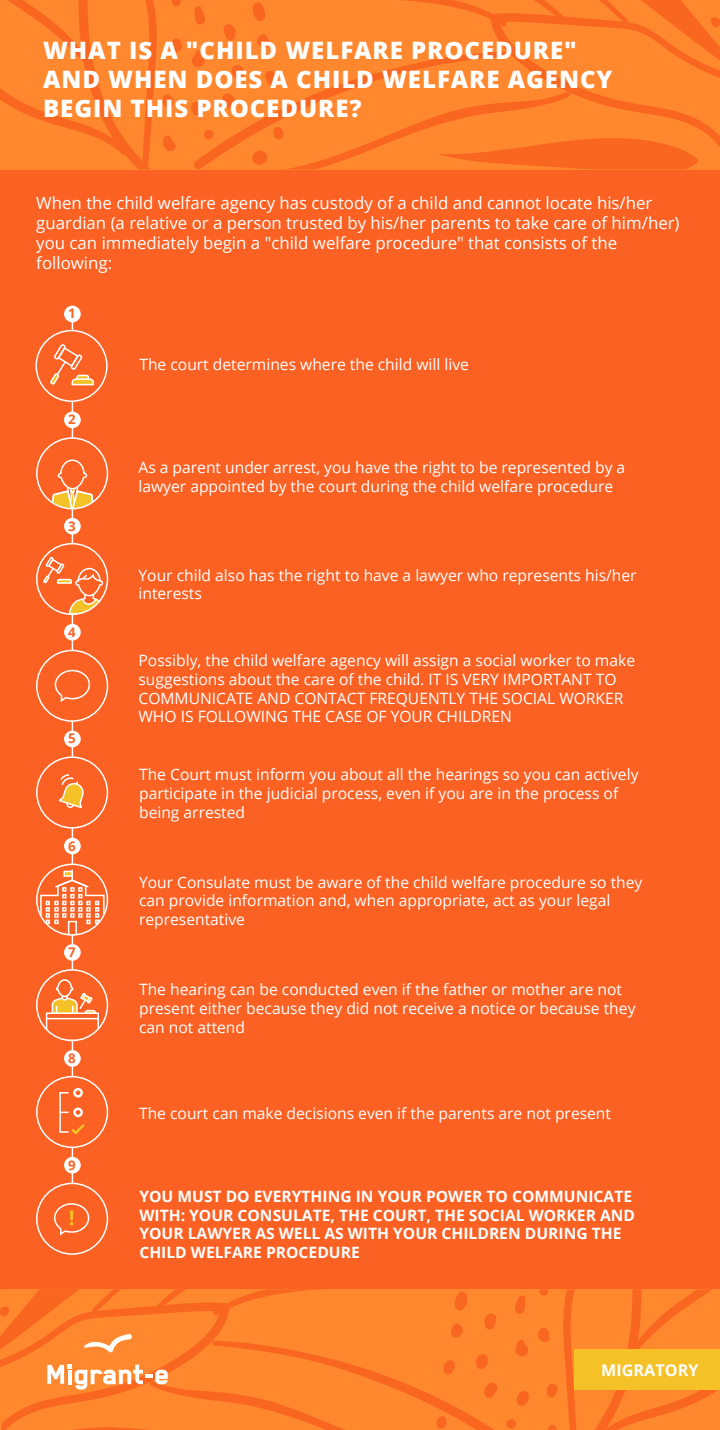
<style>
.page{position:relative;width:720px;height:1430px;background:#fff}
.page>*{position:absolute;margin:0;border:0;box-sizing:border-box;transform-origin:0 0}
.t1{font:800 24px/28.8px "Open Sans";letter-spacing:.04em;color:#fff}
.t2{font:16.83px/20.2px "Open Sans";color:#fff}
.t3{font:700 16.2px "Open Sans";color:#fff}
.t4{font:15.63px/18.8px "Open Sans";color:#fff}
.t5{font:700 15.63px/18.8px "Open Sans";color:#fff}
.t6{font:700 13.26px "Open Sans";color:#fc6124}
</style>
<div class="page">
<div style="left:0;top:0;width:720px;height:1351px;background:#fc6124"></div>
<svg style="left:191px;top:0;width:529px;height:169px"></svg>
<svg style="left:0;top:0;width:183px;height:169px"></svg>
<svg style="left:537px;top:1289px;width:183px;height:141px;background:#fd812b"></svg>
<svg style="left:0;top:1289px;width:529px;height:141px;background:#fe842f"></svg>
<div style="left:574px;top:1349px;width:146px;height:40px;background:#f4c126"></div>
<svg style="left:43px;top:556px;width:64px;height:58px"></svg>
<svg style="left:49px;top:459px;width:47px;height:50px"></svg>
<div style="left:64px;top:306px;width:17px;height:16px;background:#fff;border-radius:50%"></div>
<div style="left:36px;top:437px;width:72px;height:72px;border:2px solid #fff;border-radius:50%"></div>
<hr style="left:72px;top:402px;width:1px;height:36px;background:#fff">
<div style="left:64px;top:412px;width:17px;height:16px;background:#fff;border-radius:50%"></div>
<hr style="left:72px;top:509px;width:1px;height:35px;background:#fff">
<div style="left:64px;top:518px;width:17px;height:17px;background:#fff;border-radius:50%"></div>
<div style="left:36px;top:330px;width:72px;height:72px;border:2px solid #fff;border-radius:50%"></div>
<div style="left:36px;top:543px;width:72px;height:72px;border:2px solid #fff;border-radius:50%"></div>
<div style="left:36px;top:650px;width:72px;height:72px;border:2px solid #fff;border-radius:50%"></div>
<hr style="left:72px;top:614px;width:1px;height:36px;background:#fff">
<div style="left:64px;top:624px;width:17px;height:17px;background:#fff;border-radius:50%"></div>
<div style="left:36px;top:756px;width:72px;height:73px;border:2px solid #fff;border-radius:50%"></div>
<hr style="left:72px;top:721px;width:1px;height:36px;background:#fff">
<div style="left:64px;top:731px;width:17px;height:16px;background:#fff;border-radius:50%"></div>
<div style="left:36px;top:864px;width:72px;height:72px;border:2px solid #fff;border-radius:50%"></div>
<hr style="left:72px;top:828px;width:1px;height:36px;background:#fff">
<div style="left:64px;top:838px;width:17px;height:16px;background:#fff;border-radius:50%"></div>
<hr style="left:72px;top:935px;width:1px;height:35px;background:#fff">
<div style="left:64px;top:944px;width:17px;height:17px;background:#fff;border-radius:50%"></div>
<div style="left:36px;top:969px;width:72px;height:72px;border:2px solid #fff;border-radius:50%"></div>
<div style="left:36px;top:1076px;width:72px;height:72px;border:2px solid #fff;border-radius:50%"></div>
<hr style="left:72px;top:1040px;width:1px;height:37px;background:#fff">
<div style="left:64px;top:1050px;width:17px;height:17px;background:#fff;border-radius:50%"></div>
<div style="left:36px;top:1183px;width:72px;height:72px;border:2px solid #fff;border-radius:50%"></div>
<hr style="left:72px;top:1147px;width:1px;height:36px;background:#fff">
<div style="left:64px;top:1157px;width:17px;height:16px;background:#fff;border-radius:50%"></div>
<svg style="left:50px;top:344px;width:45px;height:42px"></svg>
<div style="left:59px;top:1092px;width:10px;height:41px;border:2px solid #fff"></div>
<svg style="left:71px;top:1124px;width:14px;height:11px"></svg>
<svg style="left:60px;top:1108px;width:23px;height:9px"></svg>
<svg style="left:73px;top:1088px;width:10px;height:10px"></svg>
<svg style="left:54px;top:1203px;width:36px;height:33px"></svg>
<svg style="left:54px;top:669px;width:37px;height:33px"></svg>
<svg style="left:46px;top:978px;width:53px;height:63px"></svg>
<svg style="left:58px;top:774px;width:26px;height:35px"></svg>
<svg style="left:39px;top:870px;width:66px;height:65px"></svg>
<h1 class="t1" style="left:43px;top:37px;width:571px">WHAT IS A "CHILD WELFARE PROCEDURE"<br>AND WHEN DOES A CHILD WELFARE AGENCY<br>BEGIN THIS PROCEDURE?</h1>
<p class="t2" style="left:36px;top:194px;width:645px">When the child welfare agency has custody of a child and cannot locate his/her guardian (a relative or a person trusted by his/her parents to take care of him/her) you can immediately begin a "child welfare procedure" that consists of the following:</p>
<p class="t6" style="left:68px;top:309px;width:9px">1</p>
<p class="t6" style="left:68px;top:415px;width:9px">2</p>
<p class="t6" style="left:68px;top:521px;width:9px">3</p>
<p class="t6" style="left:68px;top:627px;width:9px">4</p>
<p class="t6" style="left:68px;top:734px;width:9px">5</p>
<p class="t6" style="left:68px;top:841px;width:9px">6</p>
<p class="t6" style="left:68px;top:947px;width:9px">7</p>
<p class="t6" style="left:68px;top:1053px;width:9px">8</p>
<p class="t6" style="left:68px;top:1160px;width:9px">9</p>
<p class="t4" style="left:139px;top:357px;width:331px">The court determines where the child will live</p>
<p class="t4" style="left:139px;top:459px;width:488px">As a parent under arrest, you have the right to be represented by a lawyer appointed by the court during the child welfare procedure</p>
<p class="t4" style="left:139px;top:567px;width:500px">Your child also has the right to have a lawyer who represents his/her interests</p>
<p class="t4" style="left:139px;top:653px;width:498px">Possibly, the child welfare agency will assign a social worker to make suggestions about the care of the child. IT IS VERY IMPORTANT TO COMMUNICATE AND CONTACT FREQUENTLY THE SOCIAL WORKER WHO IS FOLLOWING THE CASE OF YOUR CHILDREN</p>
<p class="t4" style="left:139px;top:767px;width:501px">The Court must inform you about all the hearings so you can actively participate in the judicial process, even if you are in the process of being arrested</p>
<p class="t4" style="left:139px;top:874px;width:505px">Your Consulate must be aware of the child welfare procedure so they can provide information and, when appropriate, act as your legal representative</p>
<p class="t4" style="left:139px;top:982px;width:498px">The hearing can be conducted even if the father or mother are not present either because they did not receive a notice or because they can not attend</p>
<p class="t4" style="left:139px;top:1105px;width:473px">The court can make decisions even if the parents are not present</p>
<p class="t5" style="left:139px;top:1188px;width:497px">YOU MUST DO EVERYTHING IN YOUR POWER TO COMMUNICATE WITH: YOUR CONSULATE, THE COURT, THE SOCIAL WORKER AND YOUR LAWYER AS WELL AS WITH YOUR CHILDREN DURING THE CHILD WELFARE PROCEDURE</p>
<p class="t3" style="left:601px;top:1364px;width:99px">MIGRATORY</p>
</div>
